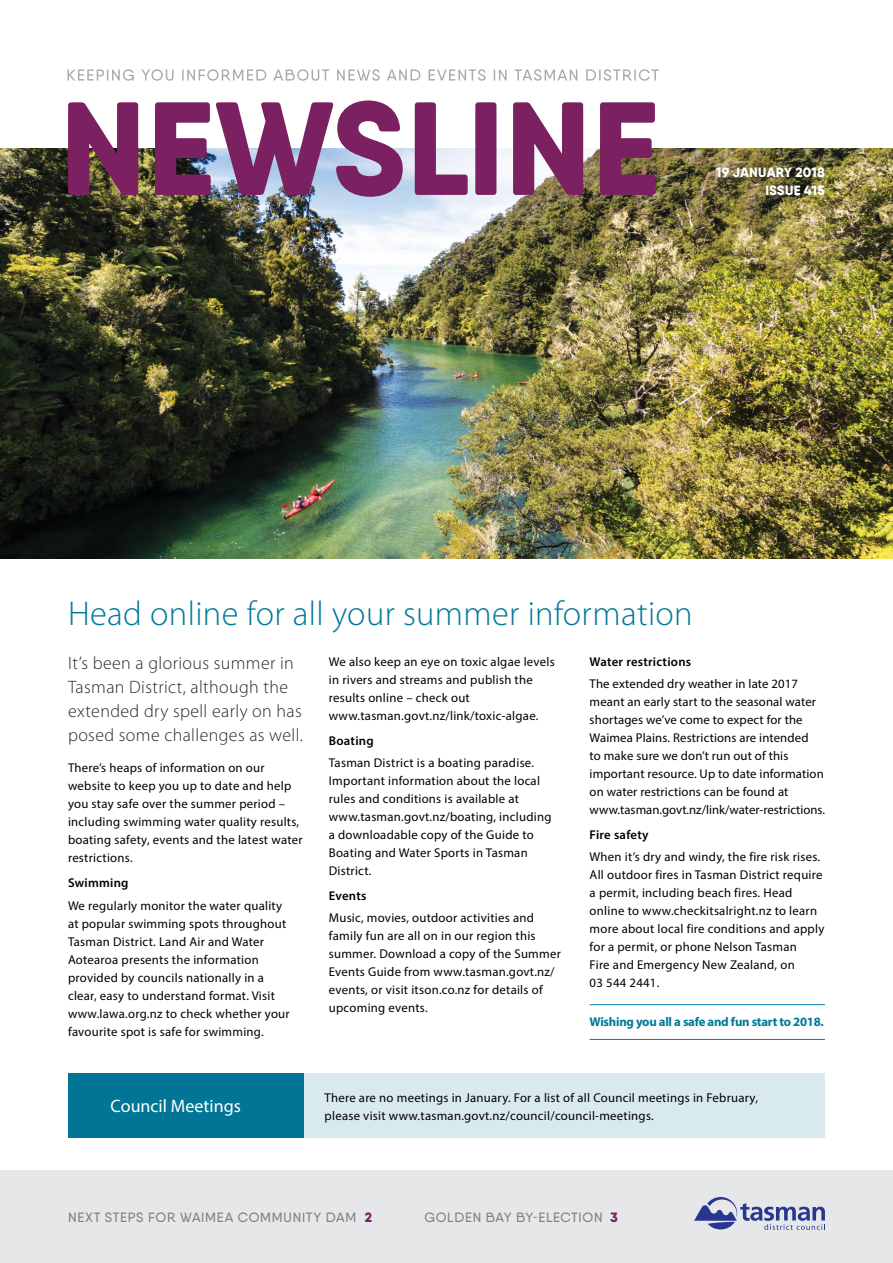
<style>
.page{position:relative;width:893px;height:1263px;background:#fff}
.page>*{position:absolute;margin:0;border:0;box-sizing:border-box;transform-origin:0 0}
.t1{font:300 34.5px "Myriad Pro";letter-spacing:.01em;color:#00799a}
.t2{font:300 18px/24px "Myriad Pro";letter-spacing:.02em;color:#292829}
.t3{font:18px "Myriad Pro";color:#fff}
.t4{font:500 13.5px "Qanelas Soft DEMO";letter-spacing:.05em;color:#808285}
.t5{font:800 13.5px/18px "Qanelas Soft DEMO";letter-spacing:.015em;color:#fff;text-align:right}
.t6{font:12.75px/18px "Myriad Pro";letter-spacing:.02em;color:#000}
.t7{font:600 12.75px "Myriad Pro";letter-spacing:.02em;color:#000}
.t8{font:700 12.75px "Myriad Pro";letter-spacing:-.02em;color:#00799a}
.s1{font-weight:800;color:#7b2162}
.s2{font-family:"Myriad Pro";font-weight:400}
</style>
<div class="page">
<div style="left:303px;top:1073px;width:522px;height:64px;background:#d9eaef"></div>
<hr style="left:590px;top:1004px;width:235px;height:1px;background:#007eb9">
<hr style="left:590px;top:1039px;width:235px;height:1px;background:#007eb9">
<img style="left:0;top:149px;width:893px;height:410px">
<svg style="left:68px;top:100px;width:588px;height:97px;fill:#7b2162"></svg>
<svg style="left:68px;top:69px;width:591px;height:12px"></svg>
<div style="left:0;top:1171px;width:893px;height:92px;background:#e6e7e8"></div>
<svg style="left:694px;top:1197px;width:131px;height:33px"></svg>
<div style="left:68px;top:1073px;width:235px;height:64px;background:#007596"></div>
<p class="t5" style="left:716px;top:164px;width:110px">19 JANUARY 2018<br>ISSUE 415</p>
<h1 class="t1" style="left:68px;top:592px;width:626px">Head online for all your summer information</h1>
<h2 class="t2" style="left:68px;top:651px;width:236px">It’s been a glorious summer in<br>Tasman District, although the extended dry spell early on has posed some challenges as well.</h2>
<p class="t6" style="left:68px;top:759px;width:236px">There’s heaps of information on our website to keep you up to date and help you stay safe over the summer period – including swimming water quality results, boating safety, events and the latest water restrictions.</p>
<p class="t7" style="left:68px;top:875px;width:62px">Swimming</p>
<p class="t6" style="left:68px;top:896px;width:223px">We regularly monitor the water quality at popular swimming spots throughout Tasman District. Land Air and Water Aotearoa presents the information provided by councils nationally in a clear, easy to understand format. Visit www.lawa.org.nz to check whether your favourite spot is safe for swimming.</p>
<p class="t6" style="left:329px;top:652px;width:227px">We also keep an eye on toxic algae levels in rivers and streams and publish the results online – check out www.tasman.govt.nz/link/toxic-algae.</p>
<p class="t7" style="left:329px;top:732px;width:46px">Boating</p>
<p class="t6" style="left:329px;top:753px;width:224px">Tasman District is a boating paradise.<br>Important information about the local rules and conditions is available at www.tasman.govt.nz/boating, including a downloadable copy of the Guide to Boating and Water Sports in Tasman District.</p>
<p class="t7" style="left:329px;top:887px;width:39px">Events</p>
<p class="t6" style="left:329px;top:909px;width:234px">Music, movies, outdoor activities and family fun are all on in our region this summer. Download a copy of the Summer Events Guide from www.tasman.govt.nz/ events, or visit itson.co.nz for details of upcoming events.</p>
<p class="t7" style="left:590px;top:653px;width:103px">Water restrictions</p>
<p class="t6" style="left:590px;top:674px;width:237px">The extended dry weather in late 2017 meant an early start to the seasonal water shortages we’ve come to expect for the Waimea Plains. Restrictions are intended<br>to make sure we don’t run out of this important resource. Up to date information on water restrictions can be found at www.tasman.govt.nz/link/water-restrictions.</p>
<p class="t7" style="left:590px;top:826px;width:60px">Fire safety</p>
<p class="t6" style="left:590px;top:847px;width:236px">When it’s dry and windy, the fire risk rises.<br>All outdoor fires in Tasman District require a permit, including beach fires. Head online to www.checkitsalright.nz to learn more about local fire conditions and apply for a permit, or phone Nelson Tasman<br>Fire and Emergency New Zealand, on<br>03 544 2441.</p>
<p class="t8" style="left:590px;top:1014px;width:236px">Wishing you all a safe and fun start to 2018.</p>
<h2 class="t3" style="left:111px;top:1095px;width:132px">Council Meetings</h2>
<p class="t6" style="left:325px;top:1089px;width:435px">There are no meetings in January. For a list of all Council meetings in February, please visit www.tasman.govt.nz/council/council-meetings.</p>
<p class="t4" style="left:68px;top:1211px;width:305px">NEXT STEPS FOR WAIMEA COMMUNITY DAM <span class="s1">2</span></p>
<p class="t4" style="left:424px;top:1211px;width:195px">GOLDEN BAY BY<span class="s2">-</span>ELECTION <span class="s1">3</span></p>
</div>
